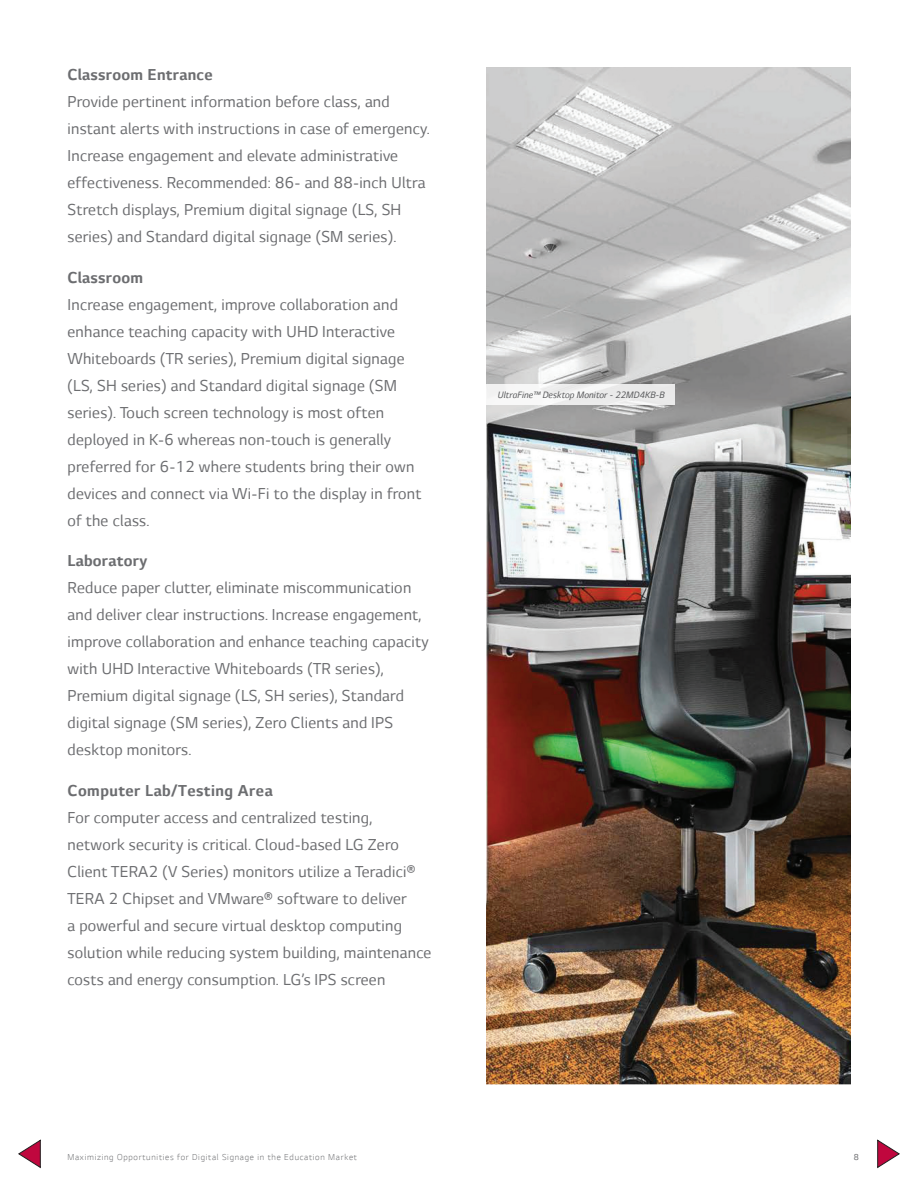
<style>
.page{position:relative;width:918px;height:1188px;background:#fff}
.page>*{position:absolute;margin:0;border:0;box-sizing:border-box;transform-origin:0 0}
.t1{font:18px/27px "LG Smart";letter-spacing:.015em;color:#6c6d70}
.t2{font:700 18px "LG Smart";letter-spacing:.015em;color:#6c6d70}
.t3{font:italic 10.5px "LG Smart";color:#57585a}
.t4{font:300 9.75px "LG Smart";letter-spacing:.075em;color:#6c6d70}
.t5{font:9.75px "LG Smart";color:#6c6d70}
</style>
<div class="page">
<svg style="left:18px;top:1140px;width:23px;height:28px"></svg>
<svg style="left:877px;top:1140px;width:23px;height:28px"></svg>
<img style="left:486px;top:68px;width:364px;height:1016px">
<div style="left:486px;top:384px;width:189px;height:21px;background:#eee"></div>
<p class="t2" style="left:68px;top:65px;width:147px">Classroom Entrance</p>
<p class="t1" style="left:68px;top:89px;width:364px">Provide pertinent information before class, and instant alerts with instructions in case of emergency.<br>Increase engagement and elevate administrative effectiveness. Recommended: 86- and 88-inch Ultra Stretch displays, Premium digital signage (LS, SH series) and Standard digital signage (SM series).</p>
<p class="t2" style="left:68px;top:267px;width:77px">Classroom</p>
<p class="t1" style="left:68px;top:291px;width:356px">Increase engagement, improve collaboration and enhance teaching capacity with UHD Interactive Whiteboards (TR series), Premium digital signage (LS, SH series) and Standard digital signage (SM series). Touch screen technology is most often deployed in K-6 whereas non-touch is generally preferred for 6-12 where students bring their own devices and connect via Wi-Fi to the display in front of the class.</p>
<p class="t2" style="left:68px;top:551px;width:81px">Laboratory</p>
<p class="t1" style="left:68px;top:575px;width:363px">Reduce paper clutter, eliminate miscommunication and deliver clear instructions. Increase engagement, improve collaboration and enhance teaching capacity with UHD Interactive Whiteboards (TR series), Premium digital signage (LS, SH series), Standard digital signage (SM series), Zero Clients and IPS desktop monitors.</p>
<p class="t2" style="left:68px;top:780px;width:207px">Computer Lab/Testing Area</p>
<p class="t1" style="left:68px;top:804px;width:365px">For computer access and centralized testing, network security is critical. Cloud-based LG Zero Client TERA2 (V Series) monitors utilize a Teradici® TERA 2 Chipset and VMware® software to deliver<br>a powerful and secure virtual desktop computing solution while reducing system building, maintenance costs and energy consumption. LG’s IPS screen</p>
<p class="t3" style="left:498px;top:389px;width:169px">UltraFine™ Desktop Monitor - 22MD4KB-B</p>
<p class="t4" style="left:68px;top:1152px;width:291px">Maximizing Opportunities for Digital Signage in the Education Market</p>
<p class="t5" style="left:854px;top:1152px;width:7px">8</p>
</div>
